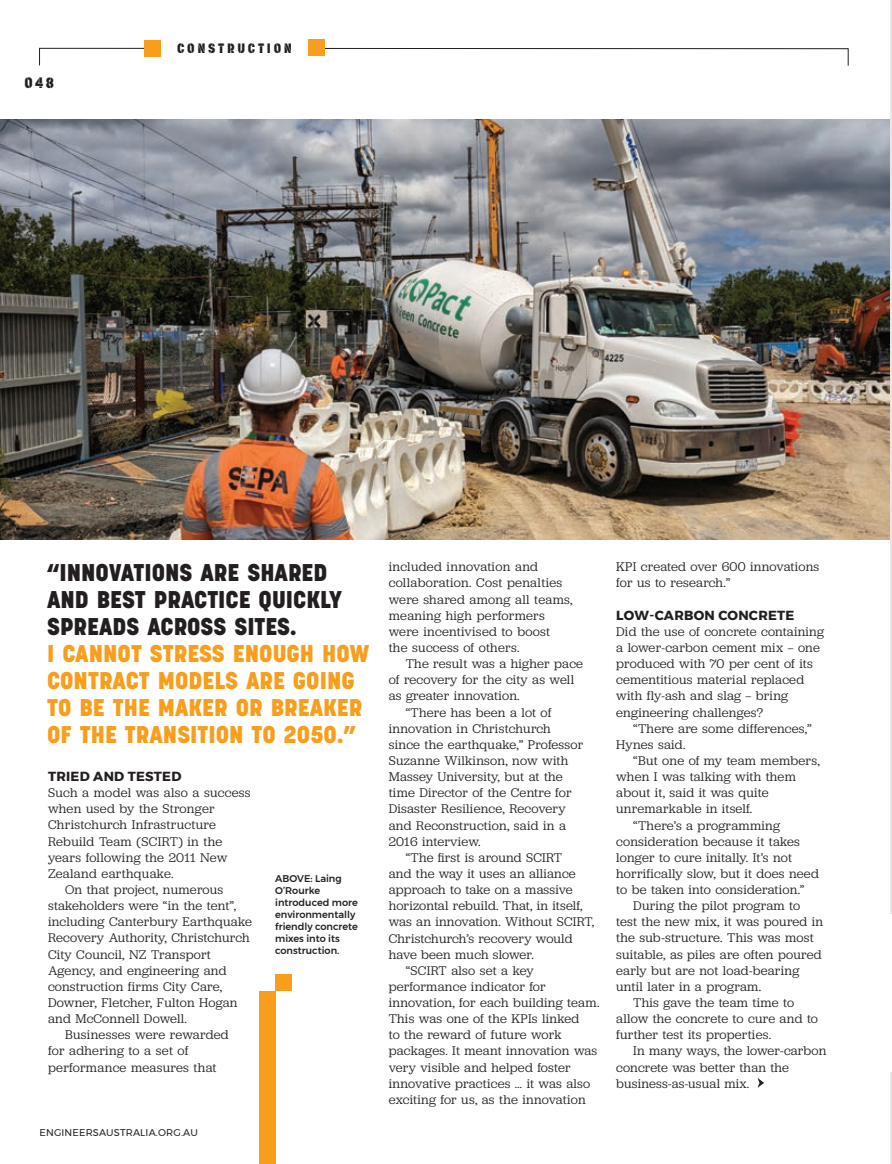
<style>
.page{position:relative;width:892px;height:1164px;background:#fff}
.page>*{position:absolute;margin:0;border:0;box-sizing:border-box;transform-origin:0 0}
.t1{font:800 24px/27px "Korolev";color:#f89e1c}
.t2{font:800 24px/27px "Korolev";color:#231f20}
.t3{font:15px "Korolev Military Stencil";color:#231f20}
.t4{font:13.5px "Korolev Military Stencil";letter-spacing:.2em;color:#231f20}
.t5{font:13.2px/16.2px "Jubilat";letter-spacing:.015em;color:#231f20}
.t6{font:700 13.2px "Montserrat";letter-spacing:.02em;color:#231f20}
.t7{font:500 9.75px/12px "Montserrat";color:#231f20}
.t8{font:9.75px "Montserrat";letter-spacing:.02em;color:#231f20}
</style>
<div class="page">
<img style="left:0;top:119px;width:890px;height:420px">
<div style="left:259px;top:990px;width:16px;height:173px;background:#f89e1c"></div>
<div style="left:275px;top:974px;width:16px;height:16px;background:#f89e1c"></div>
<svg style="left:757px;top:1078px;width:7px;height:9px"></svg>
<div style="left:39px;top:48px;width:809px;height:18px;border:1px solid #231f20"></div>
<div style="left:161px;top:30px;width:148px;height:36px;background:#fff"></div>
<div style="left:145px;top:40px;width:16px;height:16px;background:#f89e1c"></div>
<div style="left:308px;top:40px;width:16px;height:16px;background:#f89e1c"></div>
<hr style="left:890px;top:0;width:1px;height:1163px;background:#e6e7e9">
<hr style="left:890px;top:913px;width:1px;height:158px;background:#fff">
<p class="t3" style="left:24px;top:73px;width:31px">048</p>
<p class="t4" style="left:177px;top:40px;width:116px">CONSTRUCTION</p>
<h1 class="t2" style="left:47px;top:559px;width:296px">“INNOVATIONS ARE SHARED<br>AND BEST PRACTICE QUICKLY<br>SPREADS ACROSS SITES.</h1>
<h1 class="t1" style="left:47px;top:640px;width:323px">I CANNOT STRESS ENOUGH HOW<br>CONTRACT MODELS ARE GOING<br>TO BE THE MAKER OR BREAKER<br>OF THE TRANSITION TO 2050.”</h1>
<p class="t6" style="left:48px;top:765px;width:135px">TRIED AND TESTED</p>
<p class="t5" style="left:48px;top:784px;width:204px">Such a model was also a success</p>
<p class="t5" style="left:48px;top:800px;width:168px">when used by the Stronger</p>
<p class="t5" style="left:48px;top:816px;width:169px">Christchurch Infrastructure</p>
<p class="t5" style="left:48px;top:832px;width:176px">Rebuild Team (SCIRT) in the</p>
<p class="t5" style="left:48px;top:848px;width:181px">years following the 2011 New</p>
<p class="t5" style="left:48px;top:864px;width:127px">Zealand earthquake.</p>
<p class="t5" style="left:65px;top:881px;width:160px">On that project, numerous</p>
<p class="t5" style="left:48px;top:897px;width:190px">stakeholders were “in the tent”,</p>
<p class="t5" style="left:48px;top:913px;width:205px">including Canterbury Earthquake</p>
<p class="t5" style="left:48px;top:929px;width:203px">Recovery Authority, Christchurch</p>
<p class="t5" style="left:48px;top:945px;width:164px">City Council, NZ Transport</p>
<p class="t5" style="left:48px;top:961px;width:180px">Agency, and engineering and</p>
<p class="t5" style="left:48px;top:977px;width:176px">construction firms City Care,</p>
<p class="t5" style="left:48px;top:993px;width:191px">Downer, Fletcher, Fulton Hogan</p>
<p class="t5" style="left:48px;top:1010px;width:140px">and McConnell Dowell.</p>
<p class="t5" style="left:65px;top:1026px;width:165px">Businesses were rewarded</p>
<p class="t5" style="left:48px;top:1042px;width:142px">for adhering to a set of</p>
<p class="t5" style="left:48px;top:1058px;width:170px">performance measures that</p>
<p class="t8" style="left:40px;top:1124px;width:160px">ENGINEERSAUSTRALIA.ORG.AU</p>
<p class="t7" style="left:275px;top:872px;width:84px">ABOVE: Laing<br>O’Rourke introduced more environmentally friendly concrete mixes into its construction.</p>
<p class="t5" style="left:388px;top:558px;width:185px">included innovation and collaboration. Cost penalties were shared among all teams, meaning high performers were incentivised to boost<br>the success of others.</p>
<p class="t5" style="left:405px;top:655px;width:179px">The result was a higher pace</p>
<p class="t5" style="left:388px;top:671px;width:187px">of recovery for the city as well</p>
<p class="t5" style="left:388px;top:687px;width:132px">as greater innovation.</p>
<p class="t5" style="left:405px;top:703px;width:147px">“There has been a lot of</p>
<p class="t5" style="left:388px;top:719px;width:163px">innovation in Christchurch</p>
<p class="t5" style="left:388px;top:735px;width:196px">since the earthquake,” Professor</p>
<p class="t5" style="left:388px;top:752px;width:181px">Suzanne Wilkinson, now with</p>
<p class="t5" style="left:388px;top:768px;width:175px">Massey University, but at the</p>
<p class="t5" style="left:388px;top:784px;width:184px">time Director of the Centre for</p>
<p class="t5" style="left:388px;top:800px;width:178px">Disaster Resilience, Recovery</p>
<p class="t5" style="left:388px;top:816px;width:179px">and Reconstruction, said in a</p>
<p class="t5" style="left:388px;top:832px;width:93px">2016 interview.</p>
<p class="t5" style="left:405px;top:848px;width:158px">“The first is around SCIRT</p>
<p class="t5" style="left:388px;top:864px;width:188px">and the way it uses an alliance</p>
<p class="t5" style="left:388px;top:881px;width:185px">approach to take on a massive</p>
<p class="t5" style="left:388px;top:897px;width:195px">horizontal rebuild. That, in itself,</p>
<p class="t5" style="left:388px;top:913px;width:207px">was an innovation. Without SCIRT,</p>
<p class="t5" style="left:388px;top:929px;width:185px">Christchurch’s recovery would</p>
<p class="t5" style="left:388px;top:945px;width:146px">have been much slower.</p>
<p class="t5" style="left:405px;top:961px;width:129px">“SCIRT also set a key</p>
<p class="t5" style="left:388px;top:977px;width:158px">performance indicator for</p>
<p class="t5" style="left:388px;top:993px;width:212px">innovation, for each building team.</p>
<p class="t5" style="left:388px;top:1010px;width:192px">This was one of the KPIs linked</p>
<p class="t5" style="left:388px;top:1026px;width:174px">to the reward of future work</p>
<p class="t5" style="left:388px;top:1042px;width:210px">packages. It meant innovation was</p>
<p class="t5" style="left:388px;top:1058px;width:183px">very visible and helped foster</p>
<p class="t5" style="left:388px;top:1074px;width:203px">innovative practices … it was also</p>
<p class="t5" style="left:388px;top:1090px;width:198px">exciting for us, as the innovation</p>
<p class="t5" style="left:616px;top:558px;width:204px">KPI created over 600 innovations for us to research.”</p>
<p class="t6" style="left:616px;top:604px;width:180px">LOW-CARBON CONCRETE</p>
<p class="t5" style="left:616px;top:622px;width:209px">Did the use of concrete containing a lower-carbon cement mix — one produced with 70 per cent of its cementitious material replaced with fly-ash and slag — bring engineering challenges?</p>
<p class="t5" style="left:616px;top:719px;width:197px;text-indent:17px">“There are some differences,”<br>Hynes said.</p>
<p class="t5" style="left:633px;top:752px;width:188px">“But one of my team members,</p>
<p class="t5" style="left:616px;top:768px;width:181px">when I was talking with them</p>
<p class="t5" style="left:616px;top:784px;width:154px">about it, said it was quite</p>
<p class="t5" style="left:616px;top:800px;width:137px">unremarkable in itself.</p>
<p class="t5" style="left:633px;top:816px;width:148px">“There’s a programming</p>
<p class="t5" style="left:616px;top:832px;width:185px">consideration because it takes</p>
<p class="t5" style="left:616px;top:848px;width:177px">longer to cure initally. It’s not</p>
<p class="t5" style="left:616px;top:864px;width:204px">horrifically slow, but it does need</p>
<p class="t5" style="left:616px;top:881px;width:190px">to be taken into consideration.”</p>
<p class="t5" style="left:633px;top:897px;width:168px">During the pilot program to</p>
<p class="t5" style="left:616px;top:913px;width:208px">test the new mix, it was poured in</p>
<p class="t5" style="left:616px;top:929px;width:199px">the sub-structure. This was most</p>
<p class="t5" style="left:616px;top:945px;width:207px">suitable, as piles are often poured</p>
<p class="t5" style="left:616px;top:961px;width:184px">early but are not load-bearing</p>
<p class="t5" style="left:616px;top:977px;width:146px">until later in a program.</p>
<p class="t5" style="left:633px;top:993px;width:162px">This gave the team time to</p>
<p class="t5" style="left:616px;top:1010px;width:203px">allow the concrete to cure and to</p>
<p class="t5" style="left:616px;top:1026px;width:156px">further test its properties.</p>
<p class="t5" style="left:633px;top:1042px;width:194px">In many ways, the lower-carbon</p>
<p class="t5" style="left:616px;top:1058px;width:174px">concrete was better than the</p>
<p class="t5" style="left:616px;top:1074px;width:134px">business-as-usual mix.</p>
</div>
